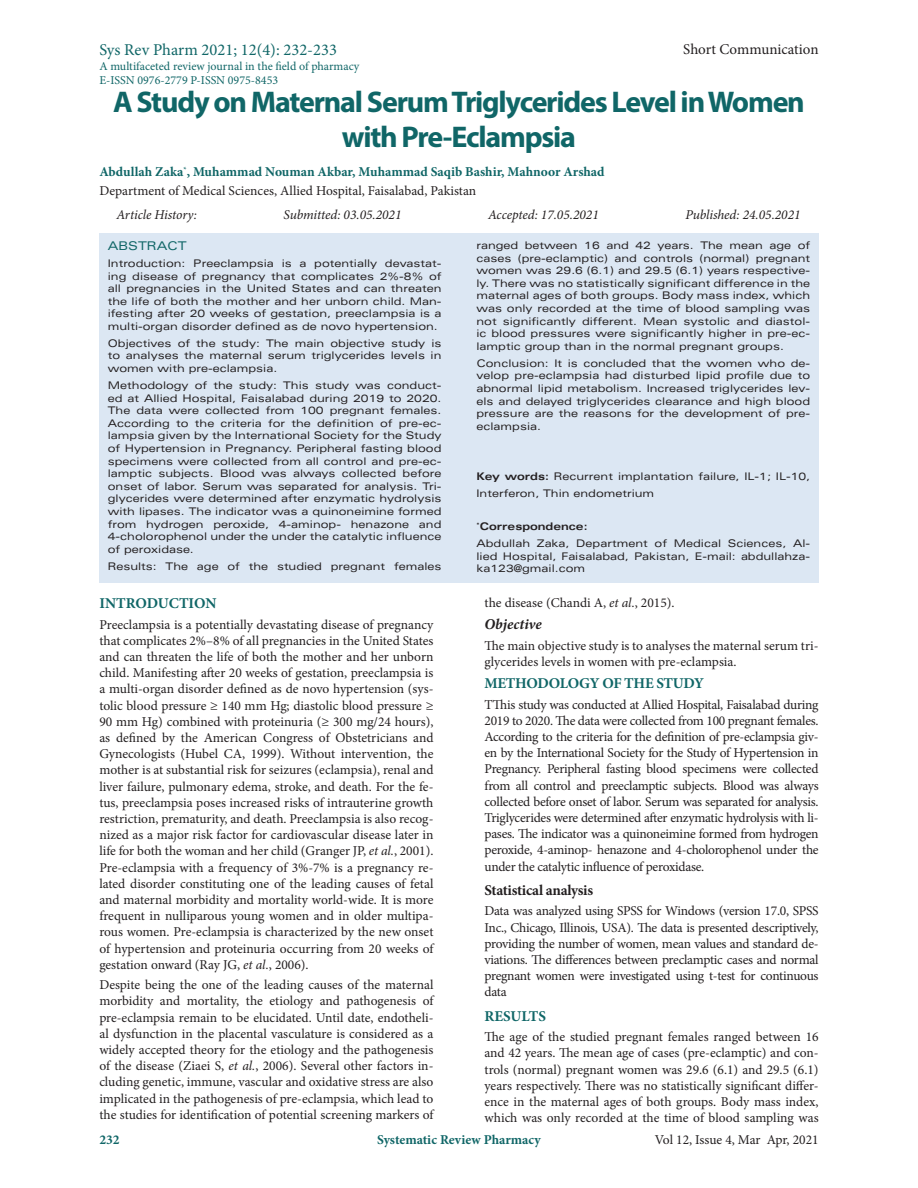
<style>
.page{position:relative;width:918px;height:1188px;background:#fff}
.page>*{position:absolute;margin:0;border:0;box-sizing:border-box;transform-origin:0 0}
.t1{font:700 30px/35.4px "Myriad Pro";letter-spacing:-.04em;color:#106667;text-align:center}
.t2{font:16.5px "Minion Pro";color:#106667}
.t3{font:700 15px "Minion Pro";letter-spacing:-.015em;color:#106667}
.t4{font:700 15px "Minion Pro";letter-spacing:-.02em;color:#231f20}
.t5{font:15px "Minion Pro";color:#231f20}
.t6{font:italic 700 15px "Minion Pro";color:#231f20}
.t7{font:13.5px/16.2px "Minion Pro";letter-spacing:-.005em;color:#231f20;text-align:justify}
.t8{font:700 13.5px "Minion Pro";color:#106667}
.t9{font:italic 13.5px "Minion Pro";letter-spacing:-.005em;color:#231f20}
.t10{font:12px/14.4px "Minion Pro";color:#106667}
.t11{font:expanded 12px "Univers LT Std";color:#106667}
.t12{font:expanded 10.5px/12.6px "Univers LT Std";color:#231f20;text-align:justify}
.t13{font:700 expanded 10.5px "Univers LT Std";color:#231f20}
.s1{font-style:italic}
.s2{font-weight:700}
</style>
<div class="page">
<div style="left:99px;top:233px;width:720px;height:350px;background:#dce7f3"></div>
<p class="t2" style="left:99px;top:39px;width:239px">Sys Rev Pharm 2021; 12(4): 232-233</p>
<p class="t10" style="left:99px;top:59px;width:262px">A multifaceted review journal in the field of pharmacy<br>E-ISSN 0976-2779 P-ISSN 0975-8453</p>
<p class="t5" style="left:683px;top:39px;width:137px">Short Communication</p>
<p class="t1" style="left:113px;top:83px;width:693px">A Study on Maternal Serum Triglycerides Level in Women with Pre-Eclampsia</p>
<p class="t8" style="left:99px;top:163px;width:507px">Abdullah Zaka<sup>*</sup>, Muhammad Nouman Akbar, Muhammad Saqib Bashir, Mahnoor Arshad</p>
<p class="t7" style="left:99px;top:182px;width:379px">Department of Medical Sciences, Allied Hospital, Faisalabad, Pakistan</p>
<p class="t9" style="left:116px;top:205px;width:82px">Article History:</p>
<p class="t9" style="left:284px;top:205px;width:119px">Submitted: 03.05.2021</p>
<p class="t9" style="left:488px;top:205px;width:112px">Accepted: 17.05.2021</p>
<p class="t9" style="left:685px;top:205px;width:117px">Published: 24.05.2021</p>
<p class="t11" style="left:108px;top:239px;width:80px">ABSTRACT</p>
<p class="t12" style="left:108px;top:257px;width:335px">Introduction: Preeclampsia is a potentially devastat&shy;ing disease of pregnancy that complicates 2%-8% of all pregnancies in the United States and can threaten the life of both the mother and her unborn child. Man&shy;ifesting after 20 weeks of gestation, preeclampsia is a multi-organ disorder defined as de novo hypertension.</p>
<p class="t12" style="left:108px;top:337px;width:335px">Objectives of the study: The main objective study is to analyses the maternal serum triglycerides levels in women with pre-eclampsia.</p>
<p class="t12" style="left:108px;top:379px;width:335px">Methodology of the study: This study was conduct&shy;ed at Allied Hospital, Faisalabad during 2019 to 2020.<br>The data were collected from 100 pregnant females.<br>According to the criteria for the definition of pre-ec&shy;lampsia given by the International Society for the Study of Hypertension in Pregnancy. Peripheral fasting blood specimens were collected from all control and pre-ec&shy;lamptic subjects. Blood was always collected before onset of labor. Serum was separated for analysis. Tri&shy;glycerides were determined after enzymatic hydrolysis with lipases. The indicator was a quinoneimine formed from hydrogen peroxide, 4-aminop- henazone and 4-cholorophenol under the under the catalytic influence of peroxidase.</p>
<p class="t12" style="left:108px;top:559px;width:335px">Results: The age of the studied pregnant females</p>
<p class="t3" style="left:99px;top:593px;width:119px">INTRODUCTION</p>
<p class="t7" style="left:99px;top:616px;width:336px">Preeclampsia is a potentially devastating disease of pregnancy that complicates 2%–8% of all pregnancies in the United States and can threaten the life of both the mother and her unborn child. Manifesting after 20 weeks of gestation, preeclampsia is a multi-organ disorder defined as de novo hypertension (sys&shy;tolic blood pressure ≥ 140 mm Hg; diastolic blood pressure ≥ 90 mm Hg) combined with proteinuria (≥ 300 mg/24 hours), as defined by the American Congress of Obstetricians and Gynecologists (Hubel CA, 1999). Without intervention, the mother is at substantial risk for seizures (eclampsia), renal and liver failure, pulmonary edema, stroke, and death. For the fe&shy;tus, preeclampsia poses increased risks of intrauterine growth restriction, prematurity, and death. Preeclampsia is also recog&shy;nized as a major risk factor for cardiovascular disease later in life for both the woman and her child (Granger JP, <span class="s1">et al.</span>, 2001).<br>Pre-eclampsia with a frequency of 3%-7% is a pregnancy re&shy;lated disorder constituting one of the leading causes of fetal and maternal morbidity and mortality world-wide. It is more frequent in nulliparous young women and in older multipa&shy;rous women. Pre-eclampsia is characterized by the new onset of hypertension and proteinuria occurring from 20 weeks of gestation onward (Ray JG, <span class="s1">et al.</span>, 2006).</p>
<p class="t7" style="left:99px;top:977px;width:336px">Despite being the one of the leading causes of the maternal morbidity and mortality, the etiology and pathogenesis of pre-eclampsia remain to be elucidated. Until date, endotheli&shy;al dysfunction in the placental vasculature is considered as a widely accepted theory for the etiology and the pathogenesis of the disease (Ziaei S, <span class="s1">et al.</span>, 2006). Several other factors in&shy;cluding genetic, immune, vascular and oxidative stress are also implicated in the pathogenesis of pre-eclampsia, which lead to the studies for identification of potential screening markers of</p>
<p class="t12" style="left:477px;top:239px;width:335px">ranged between 16 and 42 years. The mean age of cases (pre-eclamptic) and controls (normal) pregnant women was 29.6 (6.1) and 29.5 (6.1) years respective&shy;ly. There was no statistically significant difference in the maternal ages of both groups. Body mass index, which was only recorded at the time of blood sampling was not significantly different. Mean systolic and diastol&shy;ic blood pressures were significantly higher in pre-ec&shy;lamptic group than in the normal pregnant groups.</p>
<p class="t12" style="left:477px;top:357px;width:335px">Conclusion: It is concluded that the women who de&shy;velop pre-eclampsia had disturbed lipid profile due to abnormal lipid metabolism. Increased triglycerides lev&shy;els and delayed triglycerides clearance and high blood pressure are the reasons for the development of pre&shy;eclampsia.</p>
<p class="t12" style="left:477px;top:468px;width:335px;line-height:16.2px"><span class="s2">Key words:</span> Recurrent implantation failure, IL-1; IL-10,<br>Interferon, Thin endometrium</p>
<p class="t13" style="left:477px;top:521px;width:113px"><sup>*</sup>Correspondence:</p>
<p class="t12" style="left:477px;top:537px;width:335px">Abdullah Zaka, Department of Medical Sciences, Al&shy;lied Hospital, Faisalabad, Pakistan, E-mail: abdullahza&shy;ka123@gmail.com</p>
<p class="t7" style="left:485px;top:595px;width:192px">the disease (Chandi A, <span class="s1">et al.</span>, 2015).</p>
<p class="t6" style="left:485px;top:614px;width:59px">Objective</p>
<p class="t7" style="left:485px;top:637px;width:336px">The main objective study is to analyses the maternal serum tri&shy;glycerides levels in women with pre-eclampsia.</p>
<p class="t3" style="left:485px;top:673px;width:221px">METHODOLOGY OF THE STUDY</p>
<p class="t7" style="left:485px;top:696px;width:336px">TThis study was conducted at Allied Hospital, Faisalabad during 2019 to 2020. The data were collected from 100 pregnant females.<br>According to the criteria for the definition of pre-eclampsia giv&shy;en by the International Society for the Study of Hypertension in Pregnancy. Peripheral fasting blood specimens were collected from all control and preeclamptic subjects. Blood was always collected before onset of labor. Serum was separated for analysis.<br>Triglycerides were determined after enzymatic hydrolysis with li&shy;pases. The indicator was a quinoneimine formed from hydrogen peroxide, 4-aminop- henazone and 4-cholorophenol under the under the catalytic influence of peroxidase.</p>
<p class="t4" style="left:485px;top:880px;width:110px">Statistical analysis</p>
<p class="t7" style="left:485px;top:903px;width:336px">Data was analyzed using SPSS for Windows (version 17.0, SPSS Inc., Chicago, Illinois, USA). The data is presented descriptively, providing the number of women, mean values and standard de&shy;viations. The differences between preclamptic cases and normal pregnant women were investigated using t-test for continuous data</p>
<p class="t3" style="left:485px;top:1005px;width:63px">RESULTS</p>
<p class="t7" style="left:485px;top:1029px;width:336px">The age of the studied pregnant females ranged between 16 and 42 years. The mean age of cases (pre-eclamptic) and con&shy;trols (normal) pregnant women was 29.6 (6.1) and 29.5 (6.1) years respectively. There was no statistically significant differ&shy;ence in the maternal ages of both groups. Body mass index, which was only recorded at the time of blood sampling was</p>
<p class="t8" style="left:99px;top:1130px;width:22px">232</p>
<p class="t8" style="left:377px;top:1130px;width:165px">Systematic Review Pharmacy</p>
<p class="t7" style="left:655px;top:1131px;width:165px">Vol 12, Issue 4, Mar Apr, 2021</p>
</div>
